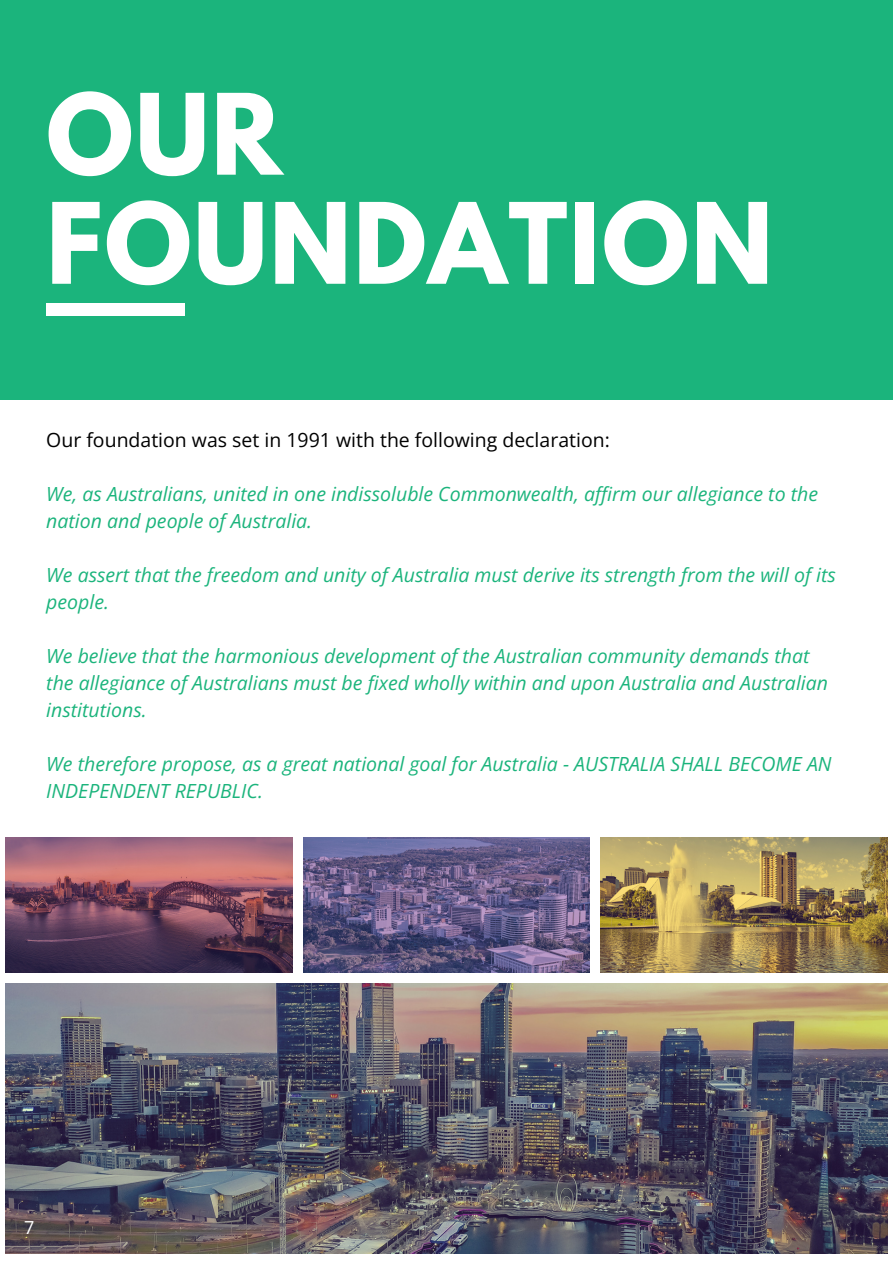
<style>
.page{position:relative;width:893px;height:1264px;background:#fff}
.page>*{position:absolute;margin:0;border:0;box-sizing:border-box;transform-origin:0 0}
.t1{font:700 99.15px "League Spartan";letter-spacing:.02em;color:#fff}
.t2{font:italic 19.5px/27px "Open Sans";color:#1bb47c}
.t3{font:19.5px "Open Sans";color:#000}
.t4{font:18px "Open Sans";color:#fff}
</style>
<div class="page">
<img style="left:6px;top:837px;width:286px;height:135px">
<img style="left:304px;top:837px;width:285px;height:135px">
<img style="left:600px;top:837px;width:287px;height:135px">
<img style="left:6px;top:983px;width:881px;height:270px">
<div style="left:0;top:0;width:892px;height:399px;background:#1bb47c"></div>
<div style="left:46px;top:303px;width:139px;height:13px;background:#fff"></div>
<p class="t1" style="left:46px;top:85px;width:237px">OUR</p>
<p class="t1" style="left:46px;top:194px;width:728px">FOUNDATION</p>
<p class="t3" style="left:46px;top:426px;width:565px">Our foundation was set in 1991 with the following declaration:</p>
<p class="t2" style="left:46px;top:480px;width:773px">We, as Australians, united in one indissoluble Commonwealth, affirm our allegiance to the nation and people of Australia.</p>
<p class="t2" style="left:46px;top:561px;width:791px">We assert that the freedom and unity of Australia must derive its strength from the will of its people.</p>
<p class="t2" style="left:46px;top:642px;width:783px">We believe that the harmonious development of the Australian community demands that the allegiance of Australians must be fixed wholly within and upon Australia and Australian institutions.</p>
<p class="t2" style="left:46px;top:750px;width:786px">We therefore propose, as a great national goal for Australia - AUSTRALIA SHALL BECOME AN<br>INDEPENDENT REPUBLIC.</p>
<p class="t4" style="left:24px;top:1214px;width:12px">7</p>
</div>
